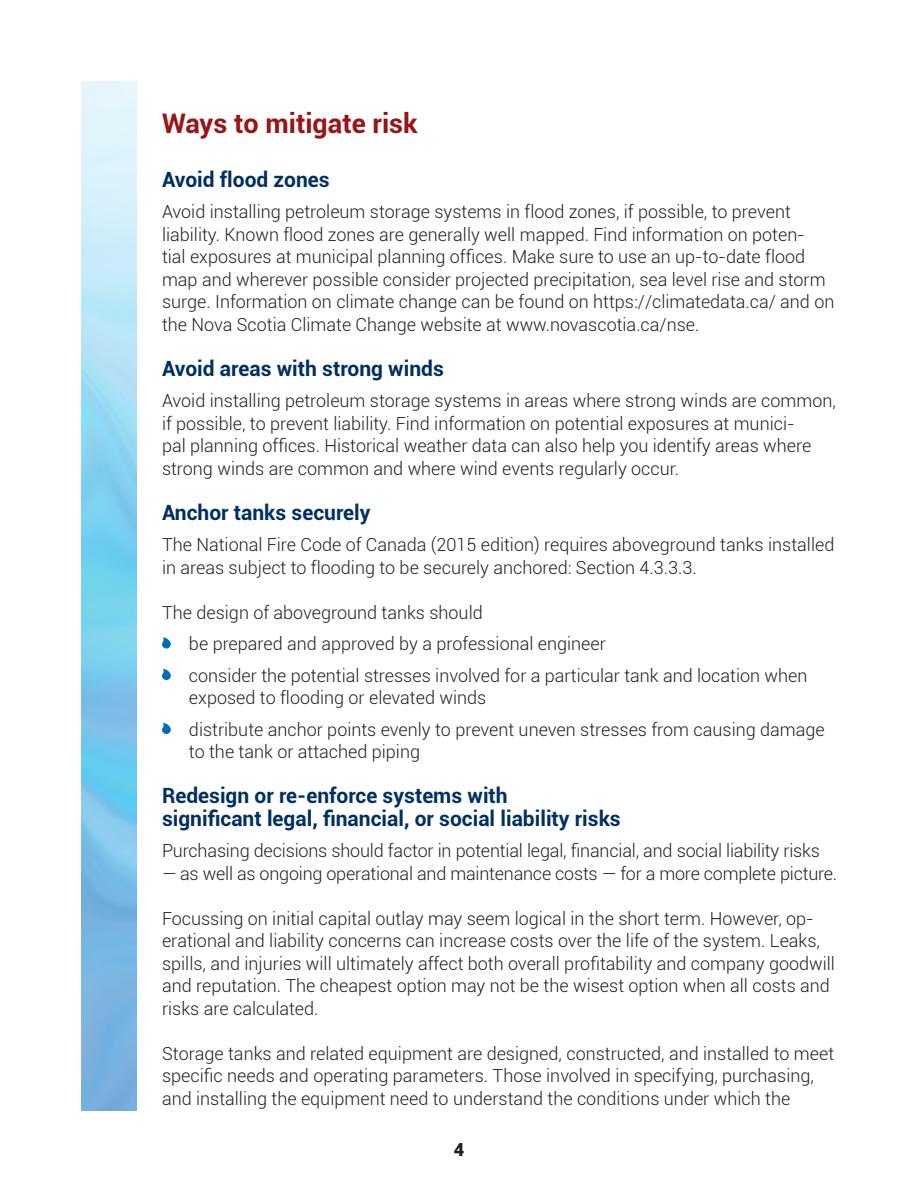
<style>
.page{position:relative;width:918px;height:1188px;background:#fff}
.page>*{position:absolute;margin:0;border:0;box-sizing:border-box;transform-origin:0 0}
.t1{font:700 27px "Roboto";color:#9a1317}
.t2{font:700 21px/22.5px "Roboto";color:#003062}
.t3{font:300 18px/22.5px "Roboto";color:#231f20}
.t4{font:900 18px "Roboto";color:#231f20}
</style>
<div class="page">
<svg style="left:162px;top:637px;width:9px;height:12px"></svg>
<svg style="left:162px;top:669px;width:9px;height:11px"></svg>
<svg style="left:162px;top:723px;width:9px;height:11px"></svg>
<img style="left:81px;top:81px;width:55px;height:1029px">
<h1 class="t1" style="left:162px;top:104px;width:257px">Ways to mitigate risk</h1>
<p class="t2" style="left:162px;top:167px;width:169px">Avoid flood zones</p>
<p class="t3" style="left:162px;top:200px;width:674px">Avoid installing petroleum storage systems in flood zones, if possible, to prevent liability. Known flood zones are generally well mapped. Find information on poten-<br>tial exposures at municipal planning offices. Make sure to use an up-to-date flood map and wherever possible consider projected precipitation, sea level rise and storm surge. Information on climate change can be found on https://climatedata.ca/ and on the Nova Scotia Climate Change website at www.novascotia.ca/nse.</p>
<p class="t2" style="left:162px;top:356px;width:283px">Avoid areas with strong winds</p>
<p class="t3" style="left:162px;top:389px;width:675px">Avoid installing petroleum storage systems in areas where strong winds are common, if possible, to prevent liability. Find information on potential exposures at munici-<br>pal planning offices. Historical weather data can also help you identify areas where strong winds are common and where wind events regularly occur.</p>
<p class="t2" style="left:162px;top:500px;width:210px">Anchor tanks securely</p>
<p class="t3" style="left:162px;top:533px;width:674px">The National Fire Code of Canada (2015 edition) requires aboveground tanks installed in areas subject to flooding to be securely anchored: Section 4.3.3.3.</p>
<p class="t3" style="left:189px;top:596px;width:620px;line-height:31.5px;text-indent:-27px">The design of aboveground tanks should<br>be prepared and approved by a professional engineer<br>consider the potential stresses involved for a particular tank and location when</p>
<p class="t3" style="left:189px;top:681px;width:637px;line-height:31.5px">exposed to flooding or elevated winds<br>distribute anchor points evenly to prevent uneven stresses from causing damage</p>
<p class="t3" style="left:189px;top:740px;width:233px">to the tank or attached piping</p>
<p class="t2" style="left:162px;top:783px;width:460px">Redesign or re-enforce systems with<br>significant legal, financial, or social liability risks</p>
<p class="t3" style="left:162px;top:839px;width:660px">Purchasing decisions should factor in potential legal, financial, and social liability risks</p>
<p class="t3" style="left:162px;top:861px;width:677px">— as well as ongoing operational and maintenance costs — for a more complete picture.</p>
<p class="t3" style="left:162px;top:906px;width:674px">Focussing on initial capital outlay may seem logical in the short term. However, op&shy;erational and liability concerns can increase costs over the life of the system. Leaks, spills, and injuries will ultimately affect both overall profitability and company goodwill and reputation. The cheapest option may not be the wisest option when all costs and risks are calculated.</p>
<p class="t3" style="left:162px;top:1041px;width:674px">Storage tanks and related equipment are designed, constructed, and installed to meet specific needs and operating parameters. Those involved in specifying, purchasing, and installing the equipment need to understand the conditions under which the</p>
<p class="t4" style="left:454px;top:1137px;width:12px">4</p>
</div>
